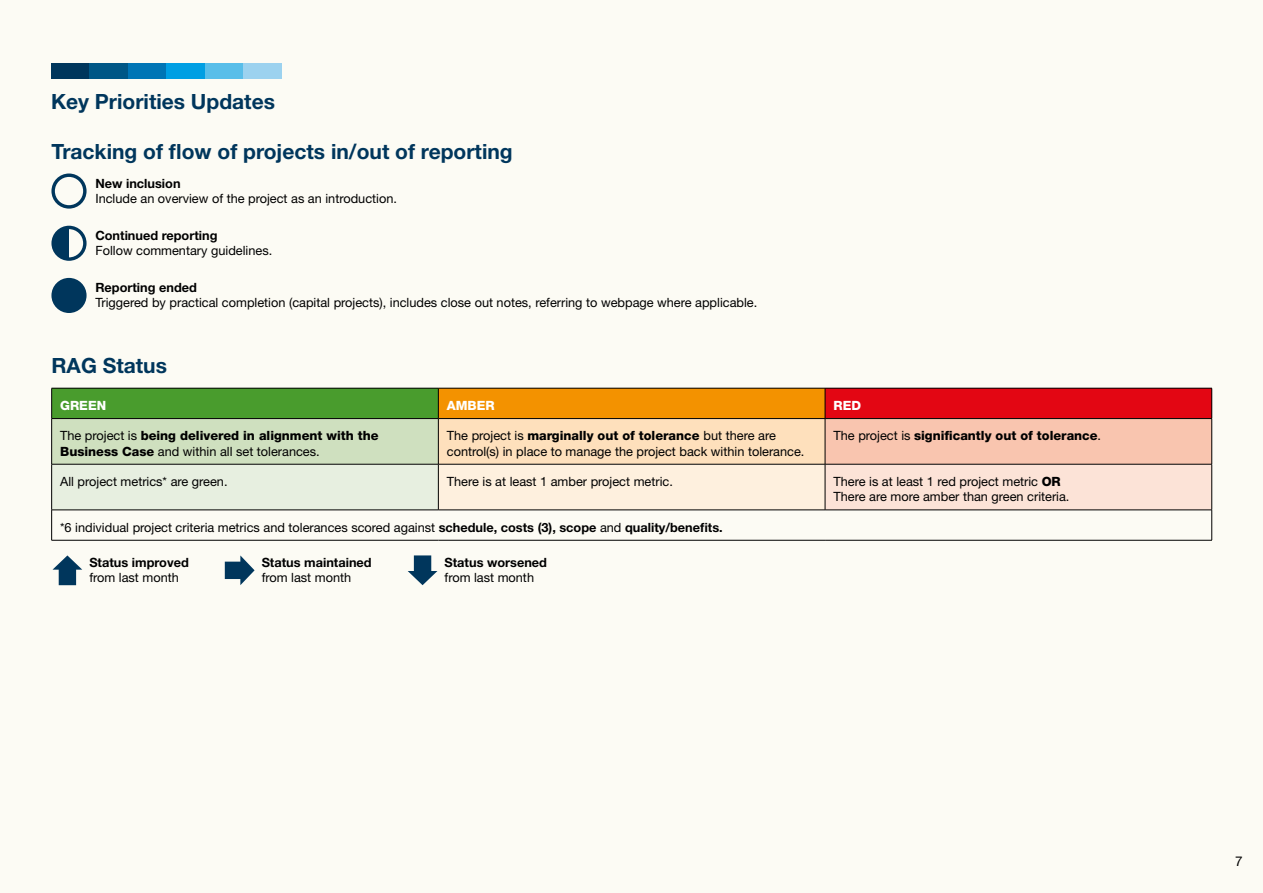
<style>
.page{position:relative;width:1263px;height:893px;background:#fcfbf4}
.page>*{position:absolute;margin:0;border:0;box-sizing:border-box;transform-origin:0 0}
.t1{font:700 21px "Helvetica Neue LT Std";color:#00365c}
.t2{font:13.5px "Helvetica Neue LT Std";color:#000}
.t3{font:12.75px/15.3px "Helvetica Neue LT Std";color:#000}
.t4{font:800 12.75px/15.3px "Helvetica Neue LT Std";color:#000}
.t5{font:700 12.75px "Helvetica Neue LT Std";color:#000}
.t6{font:800 12.75px "Helvetica Neue LT Std";color:#fff}
.s1{font-weight:400}
.s2{font-weight:800}
.s3{font-weight:700}
</style>
<div class="page">
<div style="left:51px;top:64px;width:38px;height:15px;background:#00365c"></div>
<div style="left:89px;top:64px;width:39px;height:15px;background:#005786"></div>
<div style="left:128px;top:64px;width:38px;height:15px;background:#0075b5"></div>
<div style="left:205px;top:64px;width:38px;height:15px;background:#59bee9"></div>
<div style="left:166px;top:64px;width:39px;height:15px;background:#009fe3"></div>
<div style="left:243px;top:64px;width:39px;height:15px;background:#9cd2ef"></div>
<div style="left:53px;top:227px;width:16px;height:32px;background:#00365c"></div>
<div style="left:51px;top:226px;width:36px;height:35px;border:3px solid #00365c;border-radius:50%"></div>
<div style="left:51px;top:174px;width:36px;height:35px;border:3px solid #00365c;border-radius:50%"></div>
<div style="left:53px;top:280px;width:32px;height:31px;background:#00365c;border-radius:50%"></div>
<div style="left:51px;top:278px;width:36px;height:35px;border:3px solid #00365c;border-radius:50%"></div>
<div style="left:52px;top:388px;width:386px;height:31px;background:#499c2d"></div>
<div style="left:438px;top:388px;width:387px;height:31px;background:#f39200"></div>
<div style="left:825px;top:388px;width:387px;height:31px;background:#e30613"></div>
<div style="left:52px;top:419px;width:386px;height:45px;background:#cfe0bf"></div>
<div style="left:438px;top:419px;width:387px;height:45px;background:#fee0bc"></div>
<div style="left:825px;top:419px;width:387px;height:45px;background:#f9c5af"></div>
<div style="left:52px;top:464px;width:386px;height:46px;background:#e7efe0"></div>
<div style="left:438px;top:464px;width:387px;height:46px;background:#fef0de"></div>
<div style="left:825px;top:464px;width:387px;height:46px;background:#fce3d7"></div>
<hr style="left:51px;top:388px;width:387px;height:1px;background:#000">
<hr style="left:51px;top:388px;width:1px;height:30px;background:#000">
<hr style="left:438px;top:388px;width:387px;height:1px;background:#000">
<hr style="left:438px;top:388px;width:1px;height:30px;background:#000">
<hr style="left:825px;top:388px;width:387px;height:1px;background:#000">
<hr style="left:825px;top:388px;width:1px;height:30px;background:#000">
<hr style="left:1211px;top:388px;width:1px;height:30px;background:#000">
<hr style="left:51px;top:418px;width:387px;height:1px;background:#000">
<hr style="left:51px;top:419px;width:1px;height:45px;background:#000">
<hr style="left:438px;top:418px;width:387px;height:1px;background:#000">
<hr style="left:438px;top:419px;width:1px;height:45px;background:#000">
<hr style="left:825px;top:418px;width:387px;height:1px;background:#000">
<hr style="left:825px;top:419px;width:1px;height:45px;background:#000">
<hr style="left:1211px;top:419px;width:1px;height:45px;background:#000">
<hr style="left:51px;top:464px;width:387px;height:1px;background:#000">
<hr style="left:51px;top:464px;width:1px;height:46px;background:#000">
<hr style="left:438px;top:464px;width:387px;height:1px;background:#000">
<hr style="left:438px;top:464px;width:1px;height:46px;background:#000">
<hr style="left:825px;top:464px;width:387px;height:1px;background:#000">
<hr style="left:825px;top:464px;width:1px;height:46px;background:#000">
<hr style="left:1211px;top:464px;width:1px;height:46px;background:#000">
<hr style="left:51px;top:510px;width:387px;height:1px;background:#000">
<hr style="left:51px;top:510px;width:1px;height:30px;background:#000">
<hr style="left:438px;top:510px;width:387px;height:1px;background:#000">
<hr style="left:825px;top:510px;width:387px;height:1px;background:#000">
<hr style="left:1211px;top:510px;width:1px;height:30px;background:#000">
<hr style="left:51px;top:540px;width:387px;height:1px;background:#000">
<hr style="left:438px;top:540px;width:387px;height:1px;background:#000">
<hr style="left:825px;top:540px;width:387px;height:1px;background:#000">
<svg style="left:53px;top:555px;width:29px;height:30px"></svg>
<svg style="left:225px;top:555px;width:30px;height:30px"></svg>
<svg style="left:408px;top:555px;width:29px;height:30px"></svg>
<h1 class="t1" style="left:51px;top:89px;width:225px">Key Priorities Updates</h1>
<h1 class="t1" style="left:51px;top:138px;width:463px">Tracking of flow of projects in/out of reporting</h1>
<p class="t5" style="left:95px;top:176px;width:87px">New inclusion</p>
<p class="t3" style="left:95px;top:191px;width:303px">Include an overview of the project as an introduction.</p>
<p class="t5" style="left:95px;top:228px;width:124px">Continued reporting</p>
<p class="t3" style="left:95px;top:243px;width:178px">Follow commentary guidelines.</p>
<p class="t5" style="left:95px;top:280px;width:103px">Reporting ended</p>
<p class="t3" style="left:95px;top:295px;width:663px">Triggered by practical completion (capital projects), includes close out notes, referring to webpage where applicable.</p>
<h1 class="t1" style="left:51px;top:352px;width:117px">RAG Status</h1>
<p class="t6" style="left:60px;top:398px;width:48px">GREEN</p>
<p class="t6" style="left:447px;top:398px;width:49px">AMBER</p>
<p class="t6" style="left:833px;top:398px;width:29px">RED</p>
<p class="t4" style="left:60px;top:428px;width:320px"><span class="s1">The project is</span> being delivered in alignment with the<br>Business Case <span class="s1">and within all set tolerances.</span></p>
<p class="t3" style="left:447px;top:428px;width:359px">The project is <span class="s2">marginally out of tolerance</span> but there are control(s) in place to manage the project back within tolerance.</p>
<p class="t4" style="left:833px;top:428px;width:269px"><span class="s1">The project is</span> significantly out of tolerance<span class="s1">.</span></p>
<p class="t3" style="left:60px;top:474px;width:169px">All project metrics* are green.</p>
<p class="t3" style="left:447px;top:474px;width:228px">There is at least 1 amber project metric.</p>
<p class="t3" style="left:833px;top:474px;width:237px">There is at least 1 red project metric <span class="s2">OR<br></span>There are more amber than green criteria.</p>
<p class="t3" style="left:60px;top:519px;width:664px">*6 individual project criteria metrics and tolerances scored against <span class="s3">schedule, costs (3), scope</span> and <span class="s3">quality/benefits.</span></p>
<p class="t5" style="left:89px;top:555px;width:101px">Status improved</p>
<p class="t3" style="left:89px;top:570px;width:91px">from last month</p>
<p class="t5" style="left:262px;top:555px;width:112px">Status maintained</p>
<p class="t3" style="left:262px;top:570px;width:91px">from last month</p>
<p class="t5" style="left:445px;top:555px;width:104px">Status worsened</p>
<p class="t3" style="left:445px;top:570px;width:91px">from last month</p>
<p class="t2" style="left:1235px;top:853px;width:9px">7</p>
</div>
